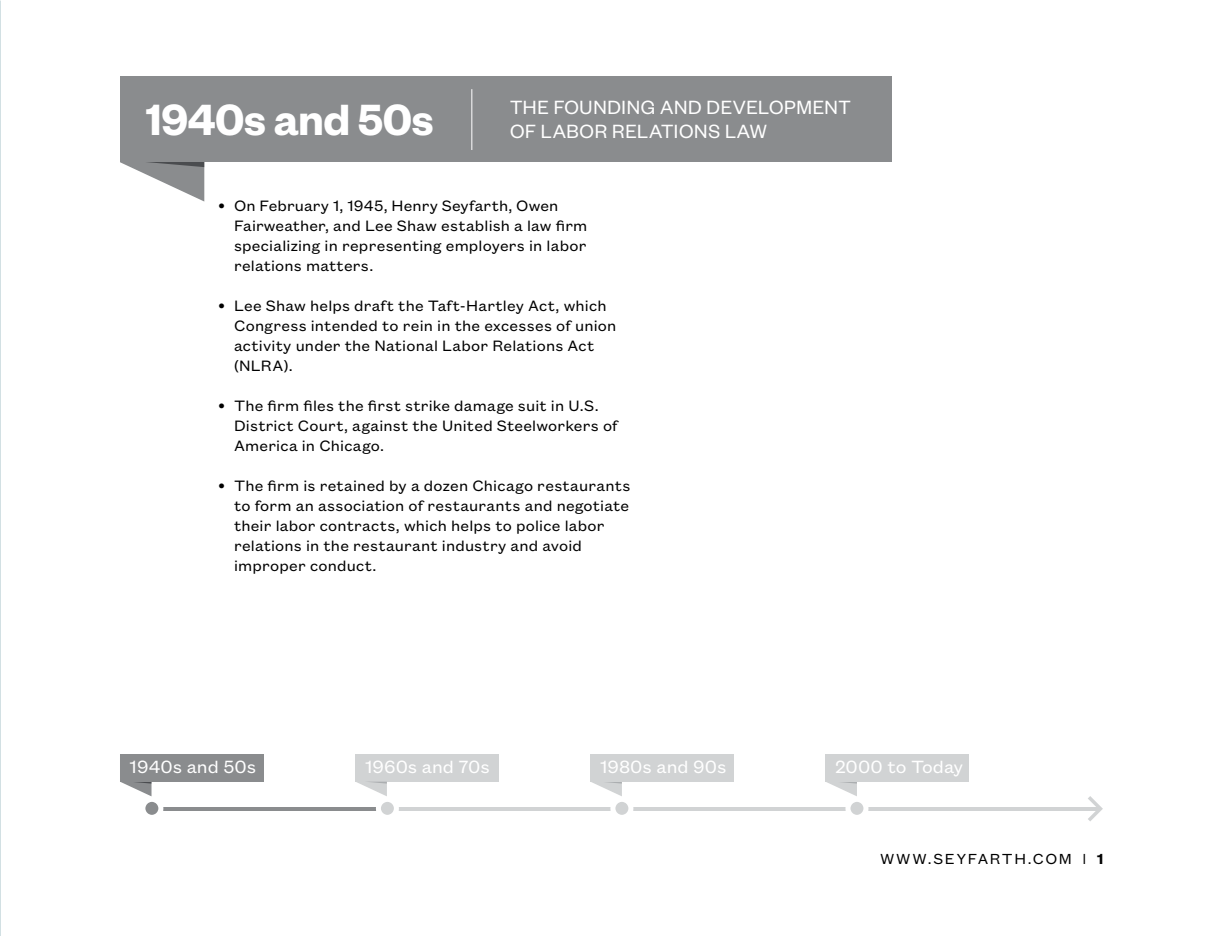
<style>
.page{position:relative;width:1224px;height:936px;background:#fff}
.page>*{position:absolute;margin:0;border:0;box-sizing:border-box;transform-origin:0 0}
.Heading_2{font:600 48px "Founders Grotesk";letter-spacing:-.01em;color:#fff}
.Heading_2-2{font:21px/24px "Founders Grotesk";letter-spacing:.035em;color:#fff}
.Heading_2-3{font:19.4px "Founders Grotesk Text";color:#fff}
.t1{font:16.4px/20px "Founders Grotesk Text";letter-spacing:.01em;color:#000}
.t2{font:16px "Founders Grotesk Text";letter-spacing:.095em;color:#000}
.s1{font-size:20px}
.s2{font-weight:600}
</style>
<div class="page">
<div style="left:120px;top:77px;width:772px;height:85px;background:#8a8c8e"></div>
<hr style="left:471px;top:89px;width:1px;height:61px;background:#fff">
<svg style="left:120px;top:162px;width:84px;height:40px"></svg>
<hr style="left:622px;top:807px;width:235px;height:4px;background:#d1d3d4">
<hr style="left:857px;top:807px;width:241px;height:4px;background:#d1d3d4">
<hr style="left:151px;top:807px;width:236px;height:4px;background:#8a8c8e">
<hr style="left:387px;top:807px;width:235px;height:4px;background:#d1d3d4">
<div style="left:143px;top:799px;width:18px;height:18px;background:#8a8c8e;border-radius:50%"></div>
<div style="left:140px;top:797px;width:23px;height:23px;border:5px solid #fff;border-radius:50%"></div>
<div style="left:378px;top:799px;width:18px;height:18px;background:#d1d3d4;border-radius:50%"></div>
<div style="left:376px;top:797px;width:23px;height:23px;border:5px solid #fff;border-radius:50%"></div>
<div style="left:613px;top:799px;width:18px;height:18px;background:#d1d3d4;border-radius:50%"></div>
<div style="left:610px;top:797px;width:23px;height:23px;border:5px solid #fff;border-radius:50%"></div>
<div style="left:848px;top:799px;width:18px;height:18px;background:#d1d3d4;border-radius:50%"></div>
<div style="left:845px;top:797px;width:23px;height:23px;border:5px solid #fff;border-radius:50%"></div>
<svg style="left:121px;top:782px;width:31px;height:14px"></svg>
<div style="left:120px;top:754px;width:144px;height:28px;background:#8a8c8e"></div>
<div style="left:355px;top:754px;width:144px;height:28px;background:#d1d3d4"></div>
<svg style="left:357px;top:781px;width:30px;height:15px"></svg>
<svg style="left:592px;top:782px;width:30px;height:14px"></svg>
<div style="left:590px;top:754px;width:144px;height:28px;background:#d1d3d4"></div>
<svg style="left:827px;top:782px;width:30px;height:14px"></svg>
<div style="left:825px;top:754px;width:144px;height:28px;background:#d1d3d4"></div>
<svg style="left:1088px;top:796px;width:15px;height:25px"></svg>
<p class="Heading_2" style="left:146px;top:89px;width:289px">1940s and 50s</p>
<p class="Heading_2-2" style="left:510px;top:94px;width:342px">THE FOUNDING AND DEVELOPMENT<br>OF LABOR RELATIONS LAW</p>
<p class="t1" style="left:234px;top:195px;width:355px;text-indent:-16px"><span class="s1">•</span> On February 1, 1945, Henry Seyfarth, Owen Fairweather, and Lee Shaw establish a law firm specializing in representing employers in labor relations matters.</p>
<p class="t1" style="left:234px;top:295px;width:384px;text-indent:-16px"><span class="s1">•</span> Lee Shaw helps draft the Taft-Hartley Act, which Congress intended to rein in the excesses of union activity under the National Labor Relations Act (NLRA).</p>
<p class="t1" style="left:234px;top:395px;width:385px;text-indent:-16px"><span class="s1">•</span> The firm files the first strike damage suit in U.S.<br>District Court, against the United Steelworkers of<br>America in Chicago.</p>
<p class="t1" style="left:234px;top:475px;width:398px;text-indent:-16px"><span class="s1">•</span> The firm is retained by a dozen Chicago restaurants to form an association of restaurants and negotiate their labor contracts, which helps to police labor relations in the restaurant industry and avoid improper conduct.</p>
<p class="Heading_2-3" style="left:130px;top:754px;width:128px">1940s and 50s</p>
<p class="Heading_2-3" style="left:365px;top:754px;width:127px">1960s and 70s</p>
<p class="Heading_2-3" style="left:600px;top:754px;width:128px">1980s and 90s</p>
<p class="Heading_2-3" style="left:835px;top:754px;width:130px">2000 to Today</p>
<p class="t2" style="left:880px;top:848px;width:225px">WWW.SEYFARTH.COM | <span class="s2">1</span></p>
</div>
